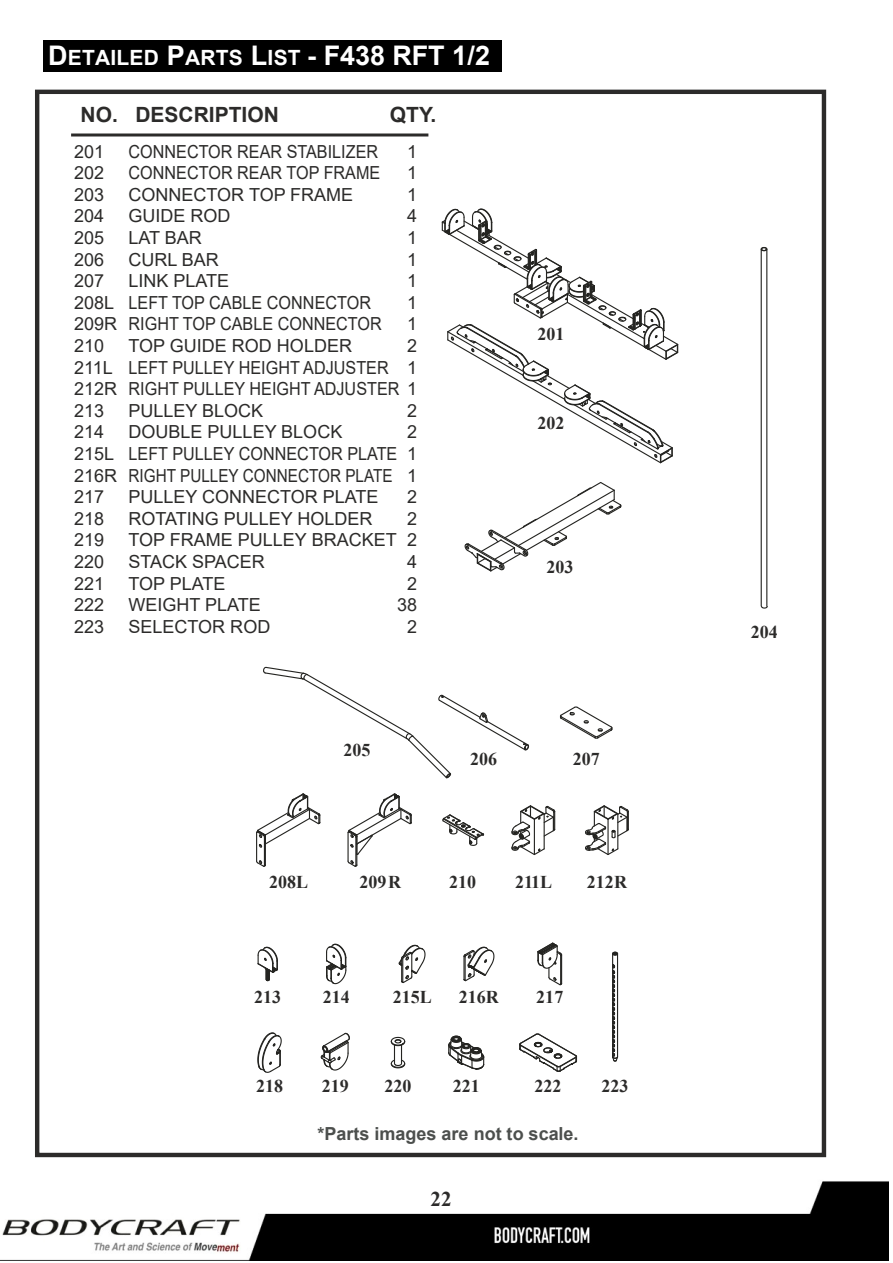
<style>
.page{position:relative;width:893px;height:1263px;background:#fff}
.page>*{position:absolute;margin:0;border:0;box-sizing:border-box;transform-origin:0 0}
.t1{font:700 27px "Arial";letter-spacing:-.005em;color:#fff}
.t2{font:700 21px "Arial";color:#2c2b2a}
.t3{font:700 21px "Times New Roman";color:#2c2b2a}
.t4{font:18px/21.6px "Arial";color:#2c2b2a}
.t5{font:18px/21.6px "Arial";color:#2c2b2a;scale:.9 1}
.t6{font:700 18px "Times New Roman";color:#2c2b2a}
.t7{font:700 18px "Arial";color:#4c4f4d}
.s1{font-size:21px}
</style>
<div class="page">
<hr style="left:71px;top:133px;width:357px;height:3px;background:#2c2b2a">
<div style="left:35px;top:90px;width:791px;height:1067px;border:4px solid #2c2b2a"></div>
<svg style="left:441px;top:208px;width:238px;height:256px"></svg>
<hr style="left:766px;top:249px;width:1px;height:357px;background:#242421">
<hr style="left:761px;top:249px;width:1px;height:357px;background:#242421">
<svg style="left:760px;top:247px;width:8px;height:5px"></svg>
<svg style="left:464px;top:482px;width:158px;height:90px"></svg>
<svg style="left:760px;top:605px;width:8px;height:4px"></svg>
<svg style="left:263px;top:666px;width:267px;height:113px"></svg>
<svg style="left:559px;top:706px;width:54px;height:33px"></svg>
<svg style="left:347px;top:793px;width:65px;height:74px"></svg>
<svg style="left:256px;top:793px;width:65px;height:74px"></svg>
<svg style="left:511px;top:805px;width:45px;height:50px"></svg>
<svg style="left:442px;top:814px;width:43px;height:32px"></svg>
<svg style="left:585px;top:805px;width:44px;height:50px"></svg>
<svg style="left:398px;top:944px;width:28px;height:40px"></svg>
<svg style="left:257px;top:946px;width:21px;height:36px"></svg>
<svg style="left:326px;top:943px;width:21px;height:42px"></svg>
<svg style="left:537px;top:942px;width:26px;height:44px"></svg>
<svg style="left:257px;top:1032px;width:25px;height:41px"></svg>
<svg style="left:390px;top:1036px;width:16px;height:33px"></svg>
<svg style="left:448px;top:1035px;width:37px;height:35px"></svg>
<svg style="left:519px;top:1033px;width:59px;height:39px"></svg>
<hr style="left:612px;top:954px;width:1px;height:103px;background:#242421">
<hr style="left:617px;top:954px;width:1px;height:103px;background:#242421">
<svg style="left:612px;top:951px;width:7px;height:5px"></svg>
<svg style="left:612px;top:963px;width:7px;height:99px"></svg>
<svg style="left:463px;top:946px;width:32px;height:36px"></svg>
<svg style="left:320px;top:1032px;width:30px;height:39px"></svg>
<img style="left:0;top:1181px;width:888px;height:79px">
<div style="left:43px;top:41px;width:458px;height:31px;background:#000"></div>
<h1 class="t1" style="left:48px;top:46px;width:444px">D<span class="s1">ETAILED</span> P<span class="s1">ARTS</span> L<span class="s1">IST</span> - F438 RFT 1/2</h1>
<p class="t2" style="left:81px;top:106px;width:200px">NO. DESCRIPTION</p>
<p class="t2" style="left:390px;top:106px;width:48px">QTY.</p>
<p class="t5" style="left:129px;top:142px;width:291px">CONNECTOR REAR STABILIZER<br>CONNECTOR REAR TOP FRAME<br>CONNECTOR TOP FRAME<br>GUIDE ROD<br>LAT BAR<br>CURL BAR<br>LINK PLATE<br>LEFT TOP CABLE CONNECTOR<br>RIGHT TOP CABLE CONNECTOR<br>TOP GUIDE ROD HOLDER<br>LEFT PULLEY HEIGHT ADJUSTER</p>
<p class="t4" style="left:129px;top:401px;width:270px">PULLEY BLOCK<br>DOUBLE PULLEY BLOCK<br>LEFT PULLEY CONNECTOR PLATE<br>RIGHT PULLEY CONNECTOR PLATE<br>PULLEY CONNECTOR PLATE<br>ROTATING PULLEY HOLDER<br>TOP FRAME PULLEY BRACKET<br>STACK SPACER<br>TOP PLATE<br>WEIGHT PLATE<br>SELECTOR ROD</p>
<p class="t4" style="left:74px;top:142px;width:45px">201<br>202<br>203<br>204<br>205<br>206<br>207<br>208L<br>209R<br>210<br>211L<br>212R<br>213<br>214<br>215L<br>216R<br>217<br>218<br>219<br>220<br>221<br>222<br>223</p>
<p class="t4" style="left:129px;top:142px;width:290px;text-align:right">1<br>1<br>1<br>4<br>1<br>1<br>1<br>1<br>1<br>2<br>1<br>RIGHT PULLEY HEIGHT ADJUSTER 1<br>2<br>2<br>1<br>1<br>2<br>2<br>2<br>4<br>2<br>38<br>2</p>
<p class="t6" style="left:537px;top:328px;width:29px">201</p>
<p class="t6" style="left:537px;top:417px;width:29px">202</p>
<p class="t6" style="left:546px;top:560px;width:29px">203</p>
<p class="t6" style="left:344px;top:743px;width:29px">205</p>
<p class="t6" style="left:470px;top:753px;width:29px">206</p>
<p class="t6" style="left:573px;top:753px;width:29px">207</p>
<p class="t6" style="left:269px;top:876px;width:41px">208L</p>
<p class="t6" style="left:360px;top:876px;width:43px">209R</p>
<p class="t6" style="left:449px;top:876px;width:29px">210</p>
<p class="t6" style="left:515px;top:876px;width:39px">211L</p>
<p class="t6" style="left:587px;top:876px;width:42px">212R</p>
<p class="t6" style="left:254px;top:991px;width:29px">213</p>
<p class="t6" style="left:323px;top:991px;width:29px">214</p>
<p class="t6" style="left:393px;top:991px;width:41px">215L</p>
<p class="t6" style="left:459px;top:991px;width:42px">216R</p>
<p class="t6" style="left:536px;top:991px;width:29px">217</p>
<p class="t6" style="left:256px;top:1079px;width:29px">218</p>
<p class="t6" style="left:322px;top:1079px;width:29px">219</p>
<p class="t6" style="left:384px;top:1079px;width:29px">220</p>
<p class="t6" style="left:453px;top:1079px;width:29px">221</p>
<p class="t6" style="left:535px;top:1079px;width:29px">222</p>
<p class="t6" style="left:602px;top:1079px;width:29px">223</p>
<p class="t7" style="left:317px;top:1127px;width:263px">*Parts images are not to scale.</p>
<p class="t3" style="left:431px;top:1192px;width:23px">22</p>
<p class="t6" style="left:751px;top:626px;width:29px">204</p>
</div>
